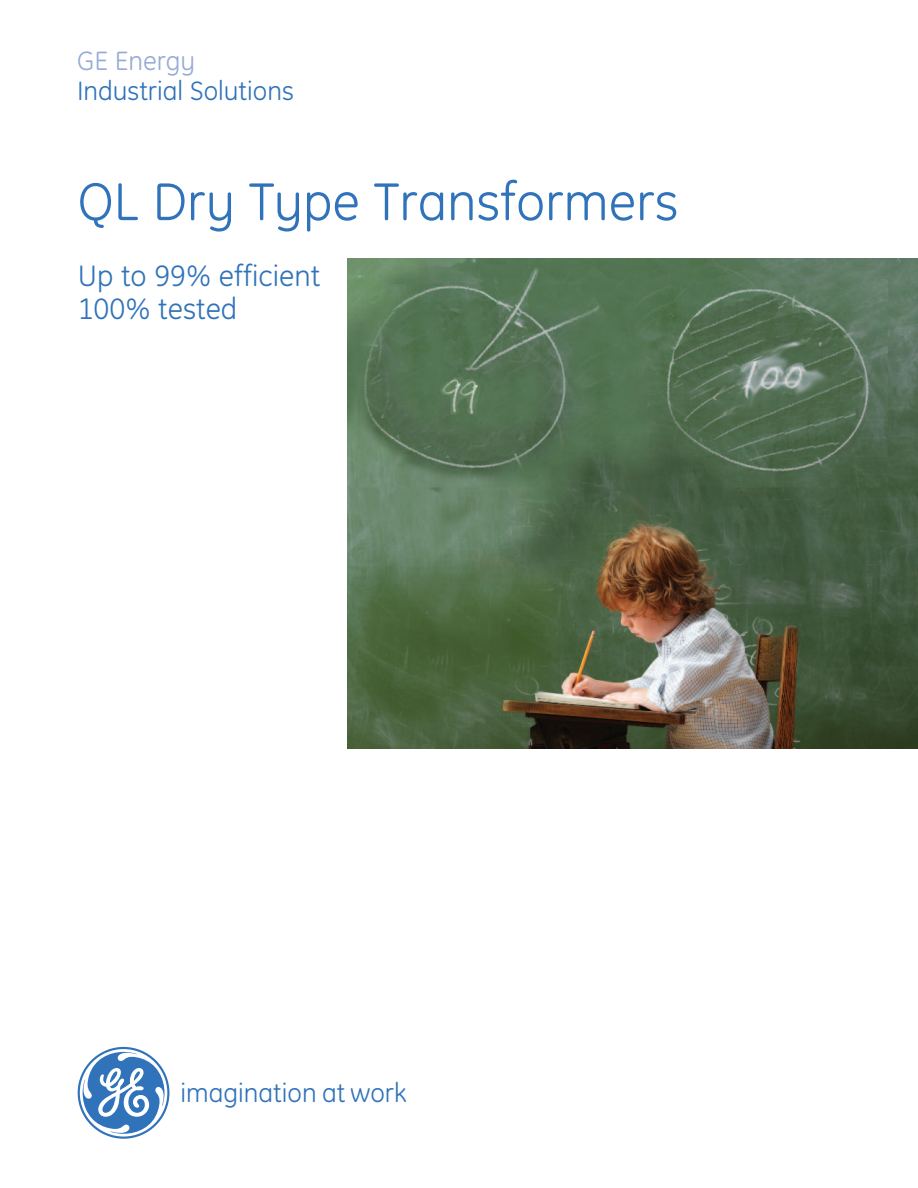
<style>
.page{position:relative;width:918px;height:1188px;background:#fff}
.page>*{position:absolute;margin:0;border:0;box-sizing:border-box;transform-origin:0 0}
.t1{font:54px "GE Inspira";color:#3073ba}
.t2{font:30px/33px "GE Inspira";color:#3073ba}
.t3{font:27px "GE Inspira";color:#3073ba}
.t4{font:27px "GE Inspira";color:#97aad7}
</style>
<div class="page">
<svg style="left:78px;top:1047px;width:91px;height:92px"></svg>
<img style="left:347px;top:259px;width:571px;height:490px">
<p class="t4" style="left:77px;top:52px;width:120px">GE Energy</p>
<p class="t3" style="left:77px;top:82px;width:218px">Industrial Solutions</p>
<h1 class="t1" style="left:78px;top:183px;width:602px">QL Dry Type Transformers</h1>
<p class="t2" style="left:78px;top:263px;width:244px">Up to 99% efficient<br>100% tested</p>
<p class="t3" style="left:181px;top:1083px;width:228px">imagination at work</p>
</div>
